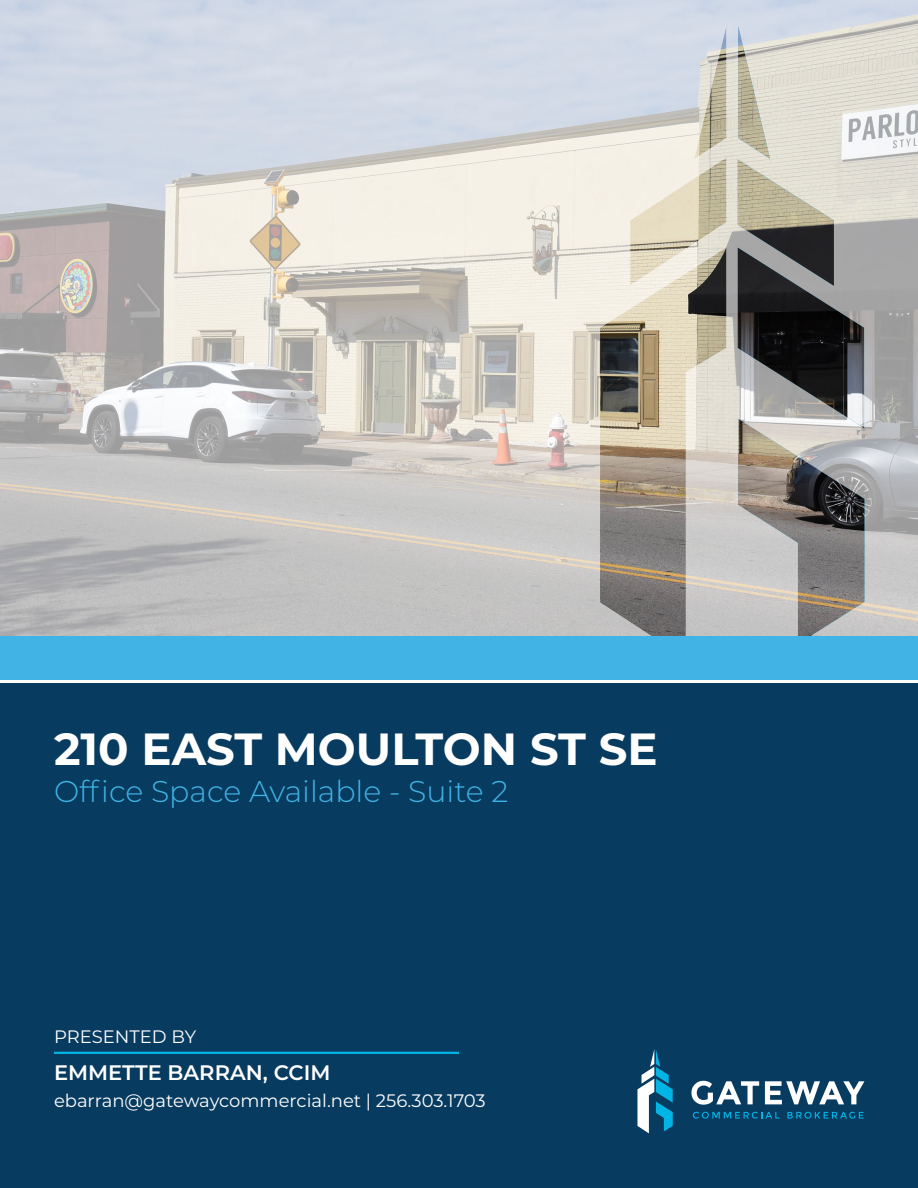
<style>
.page{position:relative;width:918px;height:1188px;background:#fff}
.page>*{position:absolute;margin:0;border:0;box-sizing:border-box;transform-origin:0 0}
.t1{font:700 45px "Montserrat";color:#fff}
.t2{font:300 30px "Montserrat";color:#41b4e5}
.t3{font:600 21px "Montserrat";color:#fff}
.t4{font:18px "Montserrat";color:#fff}
</style>
<div class="page">
<img style="left:0;top:0;width:918px;height:637px">
<img style="left:600px;top:26px;width:126px;height:611px">
<img style="left:738px;top:26px;width:126px;height:611px">
<div style="left:0;top:684px;width:918px;height:504px;background:#083b60"></div>
<div style="left:0;top:637px;width:918px;height:43px;background:#41b4e5"></div>
<hr style="left:54px;top:1052px;width:405px;height:2px;background:#00b5e6">
<svg style="left:693px;top:1112px;width:86px;height:7px"></svg>
<svg style="left:787px;top:1112px;width:77px;height:7px"></svg>
<svg style="left:691px;top:1081px;width:68px;height:24px"></svg>
<svg style="left:765px;top:1081px;width:99px;height:23px"></svg>
<svg style="left:637px;top:1049px;width:36px;height:84px"></svg>
<p class="t1" style="left:54px;top:717px;width:605px">210 EAST MOULTON ST SE</p>
<p class="t2" style="left:54px;top:771px;width:456px">Office Space Available - Suite 2</p>
<p class="t4" style="left:54px;top:1024px;width:144px">PRESENTED BY</p>
<p class="t3" style="left:54px;top:1058px;width:278px">EMMETTE BARRAN, CCIM</p>
<p class="t4" style="left:54px;top:1088px;width:433px">ebarran@gatewaycommercial.net | 256.303.1703</p>
</div>
